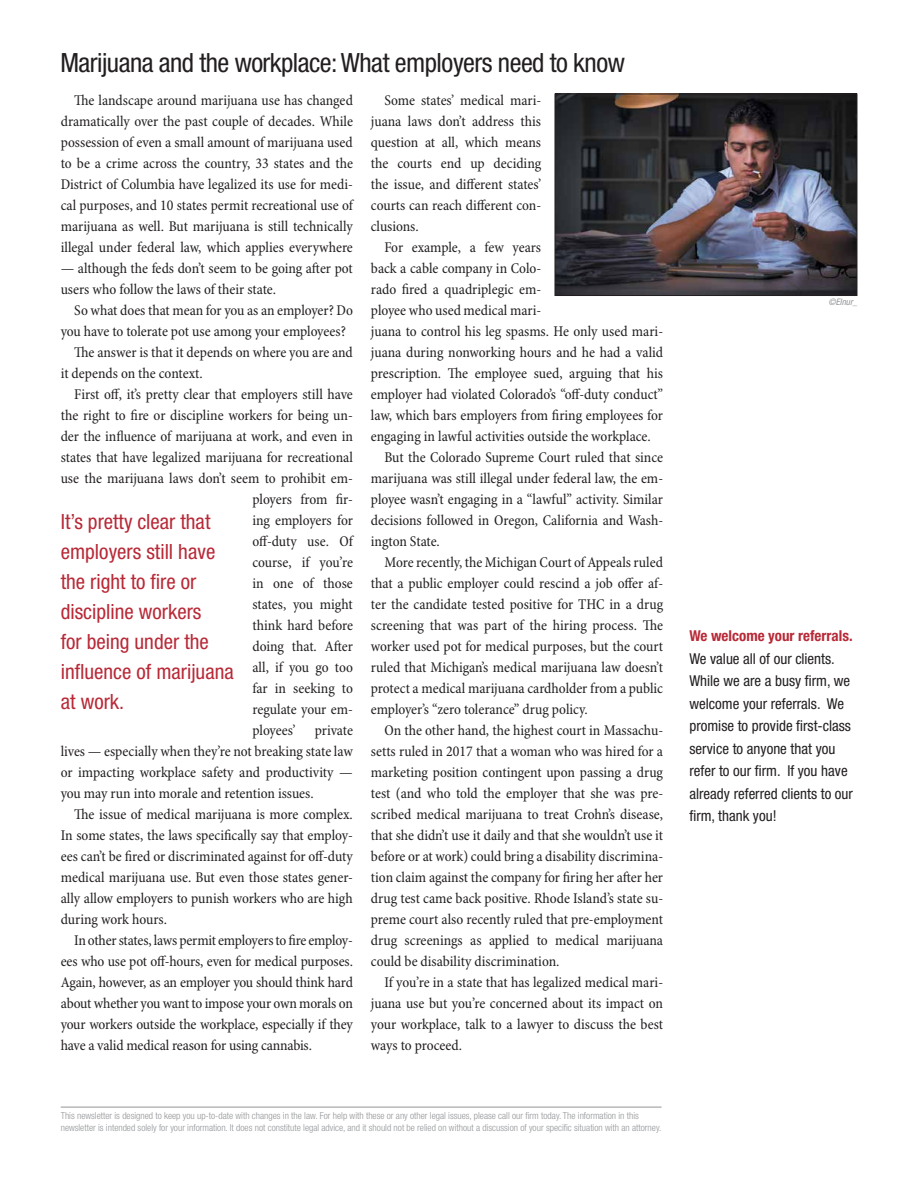
<style>
.page{position:relative;width:918px;height:1188px;background:#fff}
.page>*{position:absolute;margin:0;border:0;box-sizing:border-box;transform-origin:0 0}
.Story_Title_-_small{font:condensed 26.55px "Helvetica Neue LT Std";letter-spacing:-.02em;color:#231f20}
.Pullquote_-_BLUE{font:condensed 21px/30px "Helvetica Neue LT Std";color:#b82937}
.t1{font:condensed 15px/21px "Minion Pro";letter-spacing:-.005em;color:#231f20;text-align:justify}
.Referrals_blurb{font:condensed 15px/22.5px "Helvetica Neue LT Std";color:#231f20}
.Referrals_blurb-2{font:700 condensed 15px "Helvetica Neue LT Std";color:#b82937}
.Disclaimer{font:300 condensed 9.6px/12.1px "Helvetica Neue LT Std";color:#939598}
.TOC_-_title_BLUE{font:italic condensed 9px "Helvetica Neue LT Std";color:#939598}
</style>
<div class="page">
<hr style="left:61px;top:1107px;width:601px;height:1px;background:#939598">
<img style="left:557px;top:96px;width:298px;height:198px">
<div style="left:555px;top:94px;width:302px;height:202px;border:1px solid #231f20"></div>
<p class="Story_Title_-_small" style="left:60px;top:48px;width:566px">Marijuana and the workplace: What employers need to know</p>
<p class="t1" style="left:61px;top:90px;width:294px;text-indent:14px">The landscape around marijuana use has changed dramatically over the past couple of decades. While possession of even a small amount of marijuana used to be a crime across the country, 33 states and the District of Columbia have legalized its use for medi&shy;cal purposes, and 10 states permit recreational use of marijuana as well. But marijuana is still technically illegal under federal law, which applies everywhere</p>
<p class="t1" style="left:61px;top:258px;width:294px">— although the feds don’t seem to be going after pot users who follow the laws of their state.</p>
<p class="t1" style="left:61px;top:300px;width:294px;text-indent:14px">So what does that mean for you as an employer? Do you have to tolerate pot use among your employees?</p>
<p class="t1" style="left:61px;top:342px;width:294px;text-indent:14px">The answer is that it depends on where you are and it depends on the context.</p>
<p class="t1" style="left:74px;top:384px;width:280px">First off, it’s pretty clear that employers still have</p>
<p class="t1" style="left:61px;top:405px;width:294px">the right to fire or discipline workers for being un-</p>
<p class="t1" style="left:61px;top:426px;width:294px">der the influence of marijuana at work, and even in</p>
<p class="t1" style="left:61px;top:447px;width:294px">states that have legalized marijuana for recreational</p>
<p class="t1" style="left:61px;top:468px;width:294px">use the marijuana laws don’t seem to prohibit em-</p>
<p class="t1" style="left:252px;top:489px;width:102px">ployers from fir-</p>
<p class="t1" style="left:252px;top:510px;width:102px">ing employers for</p>
<p class="t1" style="left:252px;top:531px;width:102px">off-duty use. Of</p>
<p class="t1" style="left:252px;top:552px;width:102px">course, if you’re</p>
<p class="t1" style="left:252px;top:573px;width:102px">in one of those</p>
<p class="t1" style="left:252px;top:594px;width:102px">states, you might</p>
<p class="t1" style="left:252px;top:615px;width:102px">think hard before</p>
<p class="t1" style="left:252px;top:636px;width:102px">doing that. After</p>
<p class="t1" style="left:252px;top:657px;width:102px">all, if you go too</p>
<p class="t1" style="left:252px;top:678px;width:102px">far in seeking to</p>
<p class="t1" style="left:252px;top:699px;width:102px">regulate your em-</p>
<p class="t1" style="left:252px;top:720px;width:45px">ployees’</p>
<p class="Pullquote_-_BLUE" style="left:61px;top:507px;width:174px">It’s pretty clear that employers still have the right to fire or discipline workers<br>for being under the influence of marijuana at work.</p>
<p class="t1" style="left:61px;top:720px;width:294px;text-indent:254px">private lives — especially when they’re not breaking state law or impacting workplace safety and productivity — you may run into morale and retention issues.</p>
<p class="t1" style="left:61px;top:804px;width:294px;text-indent:14px">The issue of medical marijuana is more complex.<br>In some states, the laws specifically say that employ&shy;ees can’t be fired or discriminated against for off-duty medical marijuana use. But even those states gener&shy;ally allow employers to punish workers who are high during work hours.</p>
<p class="t1" style="left:61px;top:930px;width:294px;text-indent:14px">In other states, laws permit employers to fire employ&shy;ees who use pot off-hours, even for medical purposes.<br>Again, however, as an employer you should think hard about whether you want to impose your own morals on your workers outside the workplace, especially if they have a valid medical reason for using cannabis.</p>
<p class="t1" style="left:371px;top:90px;width:172px;text-indent:14px">Some states’ medical mari&shy;juana laws don’t address this question at all, which means the courts end up deciding the issue, and different states’ courts can reach different con&shy;clusions.</p>
<p class="t1" style="left:371px;top:237px;width:294px;text-align:left;text-indent:14px">For example, a few years<br>back a cable company in Colo-<br>rado fired a quadriplegic em-<br>ployee who used medical mari-<br>juana to control his leg spasms. He only used mari&shy;juana during nonworking hours and he had a valid prescription. The employee sued, arguing that his employer had violated Colorado’s “off-duty conduct” law, which bars employers from firing employees for engaging in lawful activities outside the workplace.</p>
<p class="t1" style="left:371px;top:447px;width:294px;text-indent:14px">But the Colorado Supreme Court ruled that since marijuana was still illegal under federal law, the em&shy;ployee wasn’t engaging in a “lawful” activity. Similar decisions followed in Oregon, California and Wash&shy;ington State.</p>
<p class="t1" style="left:371px;top:552px;width:294px;text-indent:14px">More recently, the Michigan Court of Appeals ruled that a public employer could rescind a job offer af&shy;ter the candidate tested positive for THC in a drug screening that was part of the hiring process. The worker used pot for medical purposes, but the court ruled that Michigan’s medical marijuana law doesn’t protect a medical marijuana cardholder from a public employer’s “zero tolerance” drug policy.</p>
<p class="t1" style="left:371px;top:720px;width:294px;text-indent:14px">On the other hand, the highest court in Massachu&shy;setts ruled in 2017 that a woman who was hired for a marketing position contingent upon passing a drug test (and who told the employer that she was pre&shy;scribed medical marijuana to treat Crohn’s disease, that she didn’t use it daily and that she wouldn’t use it before or at work) could bring a disability discrimina&shy;tion claim against the company for firing her after her drug test came back positive. Rhode Island’s state su&shy;preme court also recently ruled that pre-employment drug screenings as applied to medical marijuana could be disability discrimination.</p>
<p class="t1" style="left:371px;top:972px;width:294px;text-indent:14px">If you’re in a state that has legalized medical mari&shy;juana use but you’re concerned about its impact on your workplace, talk to a lawyer to discuss the best ways to proceed.</p>
<p class="Disclaimer" style="left:61px;top:1109px;width:602px">This newsletter is designed to keep you up-to-date with changes in the law. For help with these or any other legal issues, please call our firm today. The information in this newsletter is intended solely for your information. It does not constitute legal advice, and it should not be relied on without a discussion of your specific situation with an attorney.</p>
<p class="TOC_-_title_BLUE" style="left:829px;top:297px;width:30px">©Elnur_</p>
<p class="Referrals_blurb-2" style="left:689px;top:627px;width:165px">We welcome your referrals.</p>
<p class="Referrals_blurb" style="left:689px;top:647px;width:165px">We value all of our clients.<br>While we are a busy firm, we welcome your referrals. We promise to provide first-class service to anyone that you refer to our firm. If you have already referred clients to our firm, thank you!</p>
</div>
